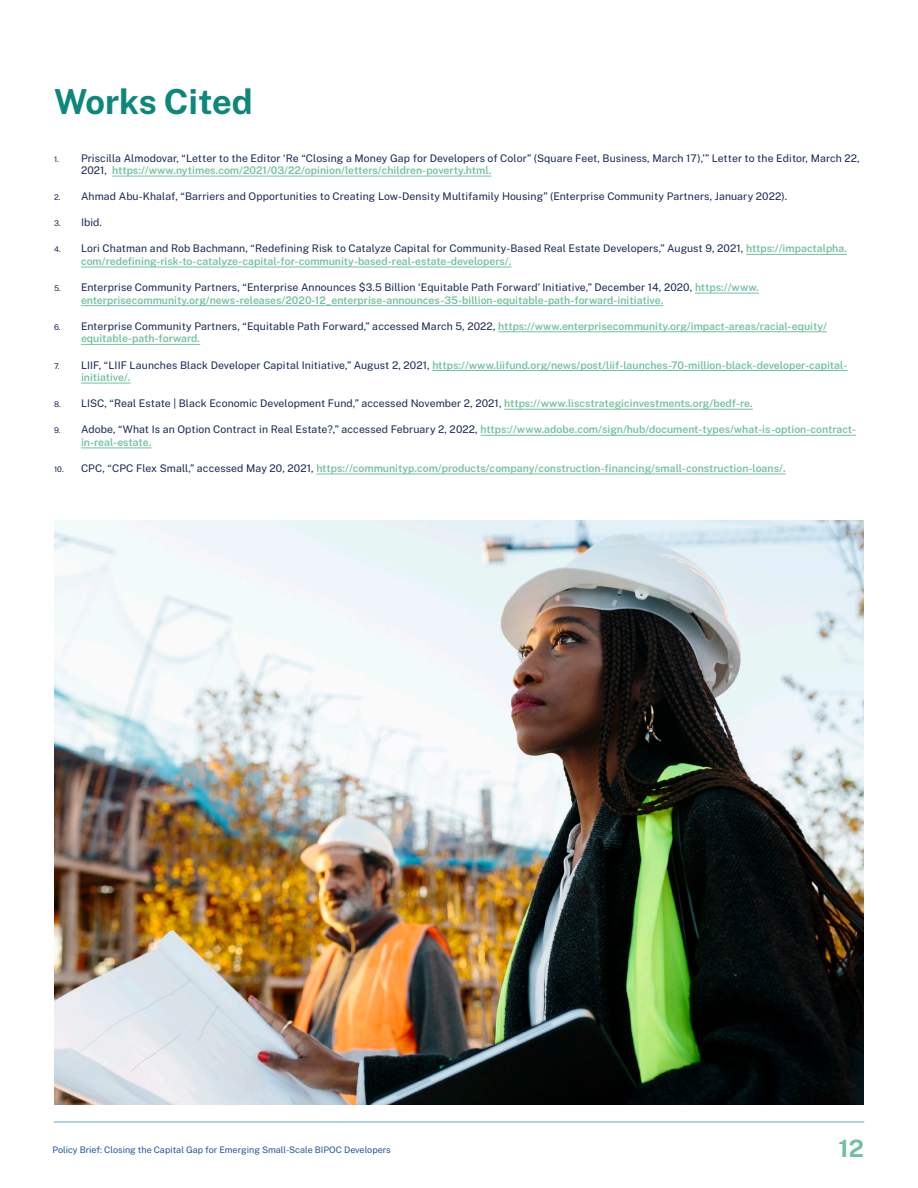
<style>
.page{position:relative;width:918px;height:1188px;background:#fff}
.page>*{position:absolute;margin:0;border:0;box-sizing:border-box;transform-origin:0 0}
.t1{font:700 34.5px "Public Sans";color:#0d877a}
.t2{font:700 24px "Public Sans";color:#72c19e}
.t3{font:600 10.5px/12.6px "Public Sans";color:#72c19e}
.t4{font:10.5px/12.6px "Public Sans";letter-spacing:.01em;color:#182854}
.t5{font:9px "Public Sans";color:#21559a}
.s1{font-size:7.8px}
.s2{font-weight:600;color:#72c19e}
.s3{font-weight:400;font-size:7.8px;color:#182854}
.s4{font-weight:400;color:#182854}
</style>
<div class="page">
<hr style="left:54px;top:1122px;width:810px;height:1px;background:#61a1d7">
<hr style="left:112px;top:176px;width:379px;height:1px;background:#72c19e">
<hr style="left:746px;top:254px;width:101px;height:1px;background:#72c19e">
<hr style="left:81px;top:267px;width:430px;height:1px;background:#72c19e">
<hr style="left:695px;top:293px;width:64px;height:1px;background:#72c19e">
<hr style="left:81px;top:305px;width:582px;height:1px;background:#72c19e">
<hr style="left:498px;top:331px;width:329px;height:1px;background:#72c19e">
<hr style="left:81px;top:344px;width:119px;height:1px;background:#72c19e">
<hr style="left:432px;top:370px;width:416px;height:1px;background:#72c19e">
<hr style="left:81px;top:383px;width:50px;height:1px;background:#72c19e">
<hr style="left:504px;top:409px;width:249px;height:1px;background:#72c19e">
<hr style="left:481px;top:435px;width:375px;height:1px;background:#72c19e">
<hr style="left:81px;top:448px;width:70px;height:1px;background:#72c19e">
<hr style="left:316px;top:474px;width:470px;height:1px;background:#72c19e">
<img style="left:54px;top:520px;width:810px;height:585px">
<p class="t1" style="left:54px;top:76px;width:200px">Works Cited</p>
<p class="t4" style="left:81px;top:151px;width:780px;text-indent:-27px"><span class="s1">1.</span> Priscilla Almodovar, “Letter to the Editor ‘Re “Closing a Money Gap for Developers of Color” (Square Feet, Business, March 17),’” Letter to the Editor, March 22,<br>2021, <span class="s2">https://www.nytimes.com/2021/03/22/opinion/letters/children-poverty.html.</span></p>
<p class="t4" style="left:54px;top:190px;width:735px"><span class="s1">2.</span> Ahmad Abu-Khalaf, “Barriers and Opportunities to Creating Low-Density Multifamily Housing” (Enterprise Community Partners, January 2022).</p>
<p class="t4" style="left:54px;top:216px;width:49px"><span class="s1">3.</span> Ibid.</p>
<p class="t4" style="left:81px;top:242px;width:768px;text-indent:-27px"><span class="s1">4.</span> Lori Chatman and Rob Bachmann, “Redefining Risk to Catalyze Capital for Community-Based Real Estate Developers,” August 9, 2021, <span class="s2">https://impactalpha. com/redefining-risk-to-catalyze-capital-for-community-based-real-estate-developers/.</span></p>
<p class="t3" style="left:81px;top:280px;width:679px;text-indent:-27px"><span class="s3">5.</span> <span class="s4">Enterprise Community Partners, “Enterprise Announces $3.5 Billion ‘Equitable Path Forward’ Initiative,” December 14, 2020,</span> https://www. enterprisecommunity.org/news-releases/2020-12_enterprise-announces-35-billion-equitable-path-forward-initiative.</p>
<p class="t3" style="left:81px;top:319px;width:748px;text-indent:-27px"><span class="s3">6.</span> <span class="s4">Enterprise Community Partners, “Equitable Path Forward,” accessed March 5, 2022,</span> https://www.enterprisecommunity.org/impact-areas/racial-equity/ equitable-path-forward.</p>
<p class="t3" style="left:81px;top:358px;width:768px;text-indent:-27px"><span class="s3">7.</span> <span class="s4">LIIF, “LIIF Launches Black Developer Capital Initiative,” August 2, 2021,</span> https://www.liifund.org/news/post/liif-launches-70-million-black-developer-capital&shy;initiative/.</p>
<p class="t4" style="left:54px;top:397px;width:700px"><span class="s1">8.</span> LISC, “Real Estate | Black Economic Development Fund,” accessed November 2, 2021, <span class="s2">https://www.liscstrategicinvestments.org/bedf-re.</span></p>
<p class="t3" style="left:81px;top:423px;width:777px;text-indent:-27px"><span class="s3">9.</span> <span class="s4">Adobe, “What Is an Option Contract in Real Estate?,” accessed February 2, 2022,</span> https://www.adobe.com/sign/hub/document-types/what-is-option-contract&shy;in-real-estate.</p>
<p class="t3" style="left:54px;top:461px;width:733px"><span class="s3">10.</span> <span class="s4">CPC, “CPC Flex Small,” accessed May 20, 2021,</span> https://communityp.com/products/company/construction-financing/small-construction-loans/.</p>
<p class="t5" style="left:52px;top:1144px;width:340px">Policy Brief: Closing the Capital Gap for Emerging Small-Scale BIPOC Developers</p>
<h2 class="t2" style="left:838px;top:1131px;width:27px">12</h2>
</div>
